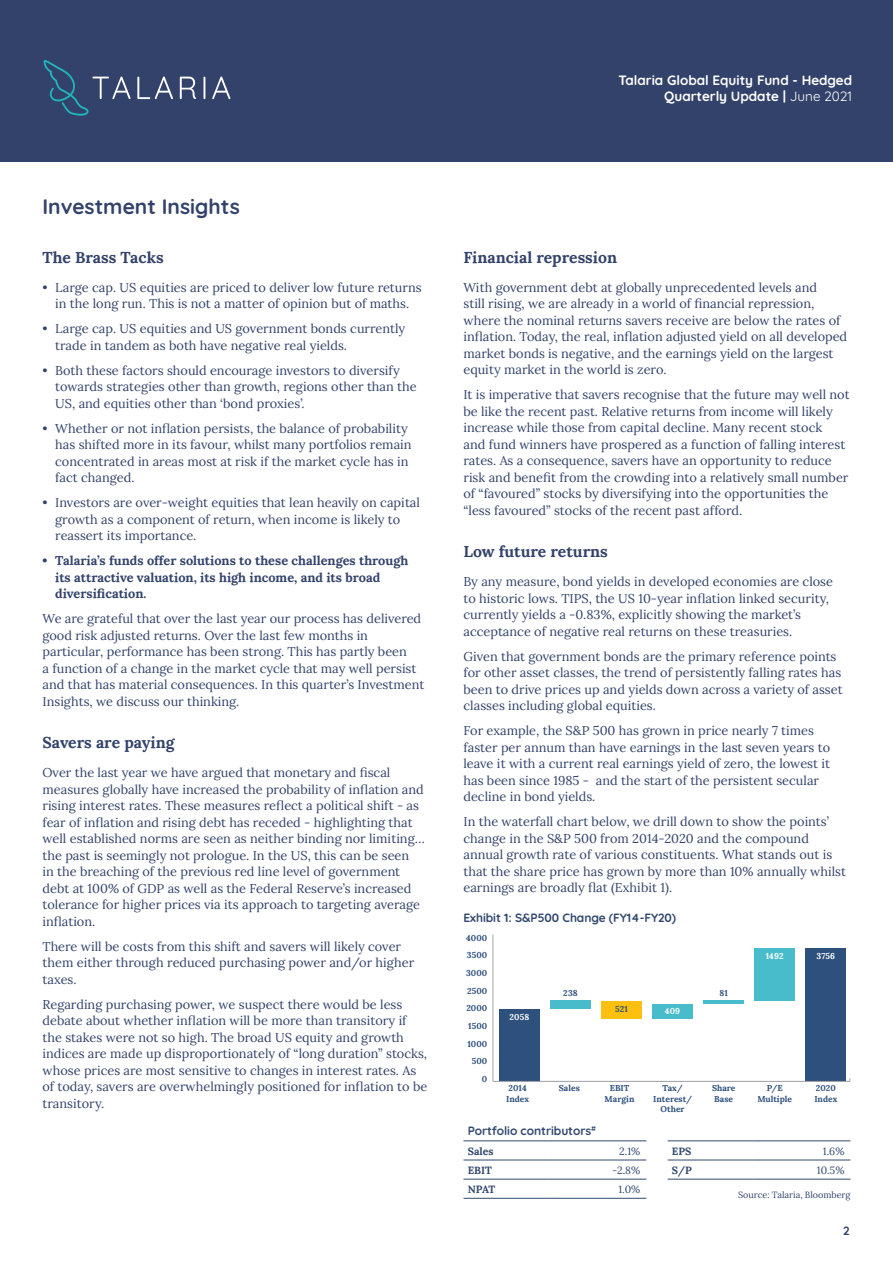
<style>
.page{position:relative;width:893px;height:1263px;background:#fff}
.page>*{position:absolute;margin:0;border:0;box-sizing:border-box;transform-origin:0 0}
.t1{font:700 21px "Quicksand";color:#32426a}
.t2{font:700 15.75px "Lora";color:#32426a}
.t3{font:700 13.5px/16.2px "Quicksand";color:#fff;text-align:right}
.t4{font:12.75px/16.5px "Lora";color:#32426a}
.t5{font:700 12.75px/16.5px "Lora";color:#32426a}
.t6{font:700 12px "Quicksand";letter-spacing:-.005em;color:#31486e}
.t7{font:700 12px "Quicksand";color:#32426a}
.t8{font:10.5px "Lora";color:#31486e}
.t9{font:700 10.5px "Lora";color:#31486e}
.t10{font:9px "Lora";color:#32426a}
.t11{font:700 8.55px/10.2px "Lora";color:#2e507d}
.t12{font:700 8.55px "Lora";letter-spacing:.015em;color:#fff}
.s1{font-weight:400}
</style>
<div class="page">
<div style="left:0;top:0;width:893px;height:162px;background:#32426a"></div>
<svg style="left:137px;top:77px;width:36px;height:22px"></svg>
<svg style="left:180px;top:77px;width:16px;height:22px"></svg>
<svg style="left:203px;top:77px;width:2px;height:22px"></svg>
<svg style="left:212px;top:77px;width:18px;height:22px"></svg>
<svg style="left:44px;top:60px;width:87px;height:56px"></svg>
<hr style="left:493px;top:935px;width:1px;height:146px;background:#a7a9ac">
<div style="left:499px;top:1009px;width:41px;height:72px;background:#2e507d"></div>
<div style="left:550px;top:1000px;width:41px;height:9px;background:#48bccb"></div>
<div style="left:601px;top:1001px;width:41px;height:17px;background:#fdc010"></div>
<div style="left:653px;top:1004px;width:40px;height:14px;background:#48bccb"></div>
<hr style="left:704px;top:1001px;width:40px;height:3px;background:#48bccb">
<div style="left:806px;top:948px;width:40px;height:133px;background:#2e507d"></div>
<div style="left:755px;top:948px;width:40px;height:53px;background:#48bccb"></div>
<hr style="left:493px;top:1081px;width:357px;height:1px;background:#a7a9ac">
<hr style="left:463px;top:1160px;width:86px;height:1px;background:#31486e">
<hr style="left:549px;top:1160px;width:97px;height:1px;background:#31486e">
<hr style="left:463px;top:1179px;width:86px;height:1px;background:#31486e">
<hr style="left:549px;top:1179px;width:97px;height:1px;background:#31486e">
<hr style="left:463px;top:1198px;width:86px;height:1px;background:#31486e">
<hr style="left:549px;top:1198px;width:97px;height:1px;background:#31486e">
<hr style="left:463px;top:1140px;width:86px;height:1px;background:#31486e">
<hr style="left:549px;top:1140px;width:97px;height:1px;background:#31486e">
<hr style="left:668px;top:1160px;width:85px;height:1px;background:#31486e">
<hr style="left:753px;top:1160px;width:97px;height:1px;background:#31486e">
<hr style="left:668px;top:1179px;width:85px;height:1px;background:#31486e">
<hr style="left:753px;top:1179px;width:97px;height:1px;background:#31486e">
<hr style="left:668px;top:1140px;width:85px;height:1px;background:#31486e">
<hr style="left:753px;top:1140px;width:97px;height:1px;background:#31486e">
<p class="t3" style="left:618px;top:70px;width:235px">Talaria Global Equity Fund - Hedged<br>Quarterly Update | <span class="s1">June 2021</span></p>
<h1 class="t1" style="left:43px;top:191px;width:199px">Investment Insights</h1>
<p class="t2" style="left:43px;top:244px;width:123px">The Brass Tacks</p>
<p class="t4" style="left:43px;top:278px;width:381px;text-align:center">• Large cap. US equities are priced to deliver low future returns in the long run. This is not a matter of opinion but of maths.</p>
<p class="t4" style="left:55px;top:320px;width:351px;text-indent:-13px">• Large cap. US equities and US government bonds currently trade in tandem as both have negative real yields.</p>
<p class="t4" style="left:55px;top:361px;width:363px;text-indent:-13px">• Both these factors should encourage investors to diversify towards strategies other than growth, regions other than the<br>US, and equities other than ‘bond proxies’.</p>
<p class="t4" style="left:55px;top:419px;width:358px;text-indent:-13px">• Whether or not inflation persists, the balance of probability has shifted more in its favour, whilst many portfolios remain concentrated in areas most at risk if the market cycle has in fact changed.</p>
<p class="t4" style="left:55px;top:494px;width:366px;text-indent:-13px">• Investors are over-weight equities that lean heavily on capital growth as a component of return, when income is likely to reassert its importance.</p>
<p class="t5" style="left:55px;top:551px;width:355px;text-indent:-13px">• Talaria’s funds offer solutions to these challenges through its attractive valuation, its high income, and its broad diversification.</p>
<p class="t4" style="left:43px;top:610px;width:383px">We are grateful that over the last year our process has delivered good risk adjusted returns. Over the last few months in particular, performance has been strong. This has partly been<br>a function of a change in the market cycle that may well persist and that has material consequences. In this quarter’s Investment Insights, we discuss our thinking.</p>
<p class="t2" style="left:43px;top:729px;width:133px">Savers are paying</p>
<p class="t4" style="left:43px;top:764px;width:384px">Over the last year we have argued that monetary and fiscal measures globally have increased the probability of inflation and rising interest rates. These measures reflect a political shift - as fear of inflation and rising debt has receded - highlighting that well established norms are seen as neither binding nor limiting… the past is seemingly not prologue. In the US, this can be seen<br>in the breaching of the previous red line level of government debt at 100% of GDP as well as the Federal Reserve’s increased tolerance for higher prices via its approach to targeting average inflation.</p>
<p class="t4" style="left:43px;top:937px;width:373px">There will be costs from this shift and savers will likely cover them either through reduced purchasing power and/or higher taxes.</p>
<p class="t4" style="left:43px;top:995px;width:386px">Regarding purchasing power, we suspect there would be less debate about whether inflation will be more than transitory if the stakes were not so high. The broad US equity and growth indices are made up disproportionately of “long duration” stocks, whose prices are most sensitive to changes in interest rates. As of today, savers are overwhelmingly positioned for inflation to be transitory.</p>
<p class="t2" style="left:463px;top:244px;width:155px">Financial repression</p>
<p class="t4" style="left:463px;top:278px;width:385px">With government debt at globally unprecedented levels and<br>still rising, we are already in a world of financial repression, where the nominal returns savers receive are below the rates of inflation. Today, the real, inflation adjusted yield on all developed market bonds is negative, and the earnings yield on the largest equity market in the world is zero.</p>
<p class="t4" style="left:463px;top:386px;width:388px">It is imperative that savers recognise that the future may well not be like the recent past. Relative returns from income will likely increase while those from capital decline. Many recent stock<br>and fund winners have prospered as a function of falling interest rates. As a consequence, savers have an opportunity to reduce risk and benefit from the crowding into a relatively small number of “favoured” stocks by diversifying into the opportunities the “less favoured” stocks of the recent past afford.</p>
<p class="t2" style="left:463px;top:538px;width:146px">Low future returns</p>
<p class="t4" style="left:463px;top:572px;width:371px">By any measure, bond yields in developed economies are close to historic lows. TIPS, the US 10-year inflation linked security, currently yields a -0.83%, explicitly showing the market’s acceptance of negative real returns on these treasuries.</p>
<p class="t4" style="left:463px;top:647px;width:381px">Given that government bonds are the primary reference points for other asset classes, the trend of persistently falling rates has been to drive prices up and yields down across a variety of asset classes including global equities.</p>
<p class="t4" style="left:463px;top:721px;width:368px">For example, the S&amp;P 500 has grown in price nearly 7 times faster per annum than have earnings in the last seven years to leave it with a current real earnings yield of zero, the lowest it has been since 1985 - and the start of the persistent secular decline in bond yields.</p>
<p class="t4" style="left:463px;top:812px;width:384px">In the waterfall chart below, we drill down to show the points’ change in the S&amp;P 500 from 2014-2020 and the compound annual growth rate of various constituents. What stands out is that the share price has grown by more than 10% annually whilst earnings are broadly flat (Exhibit 1).</p>
<p class="t6" style="left:463px;top:908px;width:214px">Exhibit 1: S&amp;P500 Change (FY14-FY20)</p>
<p class="t11" style="left:466px;top:932px;width:22px">4000</p>
<p class="t11" style="left:467px;top:949px;width:22px">3500</p>
<p class="t11" style="left:466px;top:967px;width:23px">3000</p>
<p class="t11" style="left:467px;top:985px;width:22px">2500</p>
<p class="t11" style="left:466px;top:1002px;width:22px">2000</p>
<p class="t11" style="left:468px;top:1020px;width:20px">1500</p>
<p class="t11" style="left:467px;top:1037px;width:21px">1000</p>
<p class="t11" style="left:472px;top:1055px;width:17px">500</p>
<p class="t11" style="left:482px;top:1073px;width:7px">0</p>
<p class="t12" style="left:509px;top:1010px;width:21px">2058</p>
<p class="t11" style="left:506px;top:1082px;width:24px">2014<br>Index</p>
<p class="t11" style="left:563px;top:987px;width:16px">238</p>
<p class="t11" style="left:615px;top:1003px;width:14px">521</p>
<p class="t11" style="left:559px;top:1082px;width:22px">Sales</p>
<p class="t11" style="left:605px;top:1082px;width:31px;text-align:center">EBIT<br>Margin</p>
<p class="t6" style="left:468px;top:1121px;width:130px">Portfolio contributors<sup>#</sup></p>
<p class="t9" style="left:468px;top:1142px;width:27px">Sales</p>
<p class="t8" style="left:619px;top:1143px;width:23px">2.1%</p>
<p class="t9" style="left:468px;top:1161px;width:26px">EBIT</p>
<p class="t8" style="left:612px;top:1162px;width:30px">-2.8%</p>
<p class="t9" style="left:468px;top:1180px;width:29px">NPAT</p>
<p class="t8" style="left:618px;top:1181px;width:23px">1.0%</p>
<p class="t12" style="left:665px;top:1004px;width:17px">409</p>
<p class="t11" style="left:719px;top:987px;width:10px">81</p>
<p class="t12" style="left:766px;top:949px;width:19px">1492</p>
<p class="t12" style="left:816px;top:949px;width:20px">3756</p>
<p class="t11" style="left:653px;top:1082px;width:40px;text-align:center">Tax/<br>Interest/<br>Other</p>
<p class="t11" style="left:712px;top:1082px;width:25px">Share<br>Base</p>
<p class="t11" style="left:757px;top:1082px;width:36px;text-align:center">P/E<br>Multiple</p>
<p class="t11" style="left:814px;top:1082px;width:24px">2020<br>Index</p>
<p class="t9" style="left:672px;top:1142px;width:21px">EPS</p>
<p class="t8" style="left:823px;top:1143px;width:23px">1.6%</p>
<p class="t9" style="left:672px;top:1161px;width:21px">S/P</p>
<p class="t8" style="left:817px;top:1162px;width:29px">10.5%</p>
<p class="t10" style="left:738px;top:1188px;width:114px">Source: Talaria, Bloomberg</p>
<p class="t7" style="left:843px;top:1222px;width:8px">2</p>
</div>
